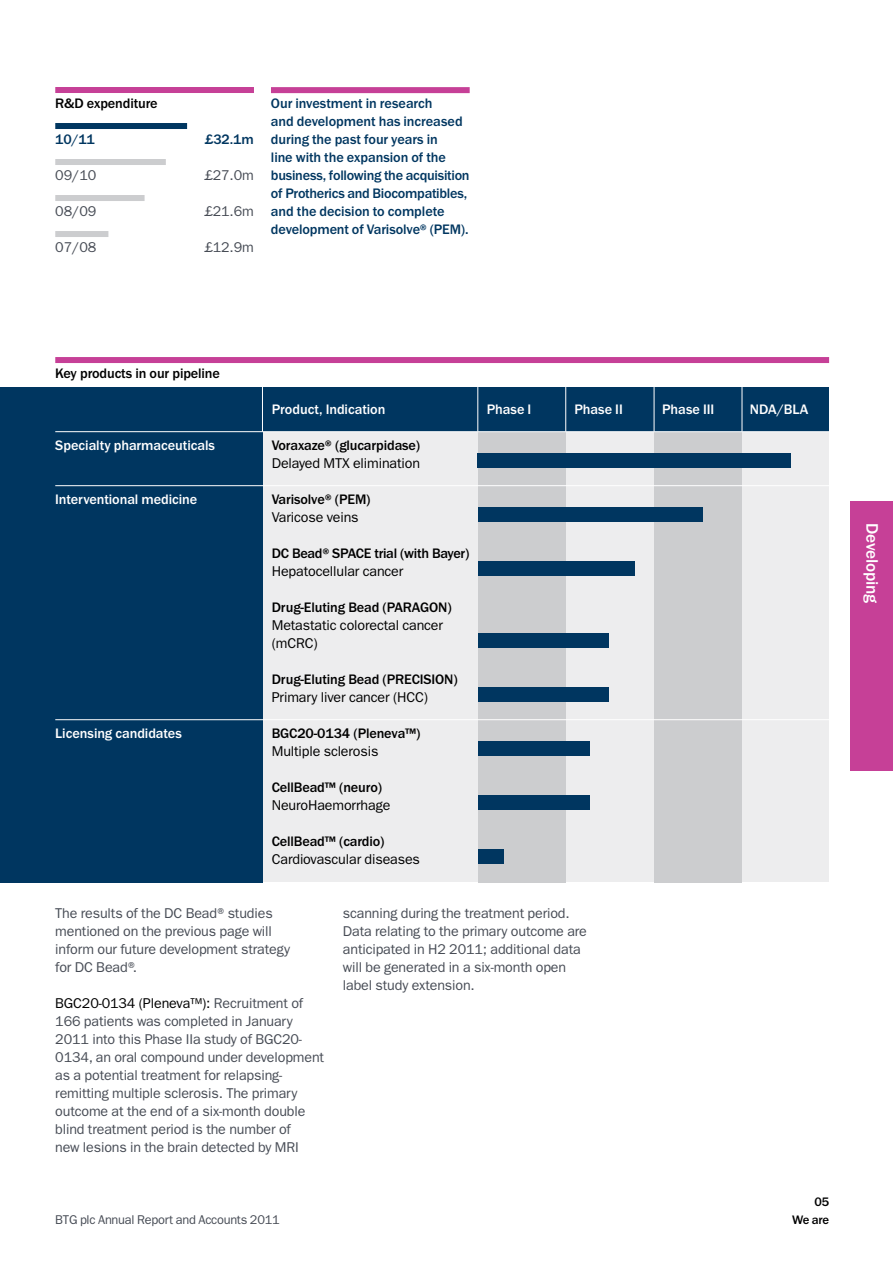
<style>
.page{position:relative;width:893px;height:1263px;background:#fff}
.page>*{position:absolute;margin:0;border:0;box-sizing:border-box;transform-origin:0 0}
.t1{font:500 17.25px "ITC Franklin Gothic Std";letter-spacing:-.015em;color:#fff}
.t2{font:14.25px/18px "ITC Franklin Gothic Std";letter-spacing:-.01em;color:#474c55}
.t3{font:500 14.25px/18px "ITC Franklin Gothic Std";letter-spacing:-.01em;color:#003660}
.t4{font:500 14.25px "ITC Franklin Gothic Std";letter-spacing:-.01em;color:#000}
.t5{font:14.25px/18px "ITC Franklin Gothic Std";letter-spacing:-.01em;color:#000}
.t6{font:500 14.25px "ITC Franklin Gothic Std";letter-spacing:-.005em;color:#fff}
.t7{font:12.75px "ITC Franklin Gothic Std";letter-spacing:-.02em;color:#474c55}
.t8{font:500 12.75px "ITC Franklin Gothic Std";letter-spacing:-.02em;color:#000}
.s1{color:#000}
</style>
<div class="page">
<div style="left:850px;top:501px;width:43px;height:269px;background:#c64097"></div>
<div style="left:262px;top:432px;width:567px;height:450px;background:#ededee"></div>
<div style="left:55px;top:357px;width:774px;height:6px;background:#c64097"></div>
<div style="left:55px;top:87px;width:199px;height:6px;background:#c64097"></div>
<div style="left:55px;top:123px;width:132px;height:6px;background:#003660"></div>
<div style="left:55px;top:159px;width:111px;height:6px;background:#cccdcf"></div>
<div style="left:55px;top:195px;width:90px;height:6px;background:#cccdcf"></div>
<div style="left:55px;top:231px;width:53px;height:6px;background:#cccdcf"></div>
<div style="left:271px;top:87px;width:199px;height:6px;background:#c64097"></div>
<div style="left:0;top:387px;width:262px;height:495px;background:#003660"></div>
<div style="left:262px;top:387px;width:567px;height:45px;background:#003660"></div>
<hr style="left:262px;top:387px;width:1px;height:45px;background:#fff">
<div style="left:478px;top:432px;width:88px;height:450px;background:#cccdcf"></div>
<div style="left:654px;top:432px;width:88px;height:450px;background:#cccdcf"></div>
<hr style="left:565px;top:387px;width:1px;height:45px;background:#fff">
<hr style="left:654px;top:387px;width:1px;height:45px;background:#fff">
<hr style="left:742px;top:387px;width:1px;height:45px;background:#fff">
<div style="left:478px;top:453px;width:313px;height:15px;background:#003660"></div>
<div style="left:478px;top:507px;width:224px;height:15px;background:#003660"></div>
<div style="left:478px;top:561px;width:157px;height:15px;background:#003660"></div>
<div style="left:478px;top:633px;width:131px;height:15px;background:#003660"></div>
<div style="left:478px;top:687px;width:131px;height:15px;background:#003660"></div>
<div style="left:478px;top:741px;width:111px;height:15px;background:#003660"></div>
<div style="left:478px;top:795px;width:111px;height:15px;background:#003660"></div>
<div style="left:478px;top:849px;width:25px;height:15px;background:#003660"></div>
<hr style="left:55px;top:431px;width:774px;height:1px;background:#fff">
<hr style="left:55px;top:485px;width:774px;height:1px;background:#fff">
<hr style="left:55px;top:719px;width:774px;height:1px;background:#fff">
<hr style="left:477px;top:387px;width:1px;height:45px;background:#fff">
<p class="t4" style="left:55px;top:95px;width:104px">R&amp;D expenditure</p>
<p class="t3" style="left:55px;top:130px;width:41px">10/11</p>
<p class="t3" style="left:205px;top:130px;width:50px">£32.1m</p>
<p class="t2" style="left:55px;top:166px;width:43px">09/10</p>
<p class="t2" style="left:204px;top:166px;width:51px">£27.0m</p>
<p class="t2" style="left:55px;top:202px;width:43px">08/09</p>
<p class="t2" style="left:204px;top:202px;width:51px">£21.6m</p>
<p class="t2" style="left:55px;top:238px;width:43px">07/08</p>
<p class="t2" style="left:204px;top:238px;width:51px">£12.9m</p>
<p class="t3" style="left:271px;top:94px;width:200px">Our investment in research<br>and development has increased during the past four years in<br>line with the expansion of the business, following the acquisition of Protherics and Biocompatibles, and the decision to complete development of Varisolve® (PEM).</p>
<p class="t4" style="left:55px;top:365px;width:166px">Key products in our pipeline</p>
<p class="t6" style="left:55px;top:437px;width:161px">Specialty pharmaceuticals</p>
<p class="t6" style="left:55px;top:491px;width:144px">Interventional medicine</p>
<p class="t6" style="left:55px;top:725px;width:128px">Licensing candidates</p>
<p class="t6" style="left:272px;top:401px;width:115px">Product, Indication</p>
<p class="t4" style="left:272px;top:437px;width:150px">Voraxaze® (glucarpidase)</p>
<p class="t5" style="left:272px;top:454px;width:150px">Delayed MTX elimination</p>
<p class="t4" style="left:272px;top:491px;width:100px">Varisolve® (PEM)</p>
<p class="t5" style="left:272px;top:508px;width:88px">Varicose veins</p>
<p class="t4" style="left:272px;top:545px;width:199px">DC Bead® SPACE trial (with Bayer)</p>
<p class="t5" style="left:272px;top:562px;width:133px">Hepatocellular cancer</p>
<p class="t4" style="left:272px;top:599px;width:181px">Drug-Eluting Bead (PARAGON)</p>
<p class="t5" style="left:272px;top:616px;width:173px">Metastatic colorectal cancer (mCRC)</p>
<p class="t4" style="left:272px;top:671px;width:187px">Drug-Eluting Bead (PRECISION)</p>
<p class="t5" style="left:272px;top:688px;width:158px">Primary liver cancer (HCC)</p>
<p class="t4" style="left:272px;top:725px;width:150px">BGC20-0134 (Pleneva™)</p>
<p class="t5" style="left:272px;top:742px;width:108px">Multiple sclerosis</p>
<p class="t4" style="left:272px;top:779px;width:112px">CellBead™ (neuro)</p>
<p class="t5" style="left:272px;top:796px;width:120px">NeuroHaemorrhage</p>
<p class="t4" style="left:272px;top:833px;width:114px">CellBead™ (cardio)</p>
<p class="t5" style="left:272px;top:850px;width:150px">Cardiovascular diseases</p>
<p class="t6" style="left:487px;top:401px;width:46px">Phase I</p>
<p class="t6" style="left:574px;top:401px;width:50px">Phase II</p>
<p class="t6" style="left:662px;top:401px;width:54px">Phase III</p>
<p class="t6" style="left:750px;top:401px;width:60px">NDA/BLA</p>
<p class="t2" style="left:55px;top:904px;width:236px">The results of the DC Bead® studies mentioned on the previous page will inform our future development strategy for DC Bead®.</p>
<p class="t2" style="left:55px;top:994px;width:270px"><span class="s1">BGC20-0134 (Pleneva™):</span> Recruitment of 166 patients was completed in January 2011 into this Phase IIa study of BGC20- 0134, an oral compound under development as a potential treatment for relapsing&shy;remitting multiple sclerosis. The primary outcome at the end of a six-month double blind treatment period is the number of<br>new lesions in the brain detected by MRI</p>
<p class="t2" style="left:343px;top:904px;width:246px">scanning during the treatment period.<br>Data relating to the primary outcome are anticipated in H2 2011; additional data will be generated in a six-month open label study extension.</p>
<p class="t8" style="left:814px;top:1195px;width:16px">05</p>
<p class="t7" style="left:55px;top:1212px;width:226px">BTG plc Annual Report and Accounts 2011</p>
<p class="t8" style="left:792px;top:1213px;width:38px">We are</p>
<p class="t1" style="left:882px;top:523px;width:81px;rotate:90deg">Developing</p>
</div>
